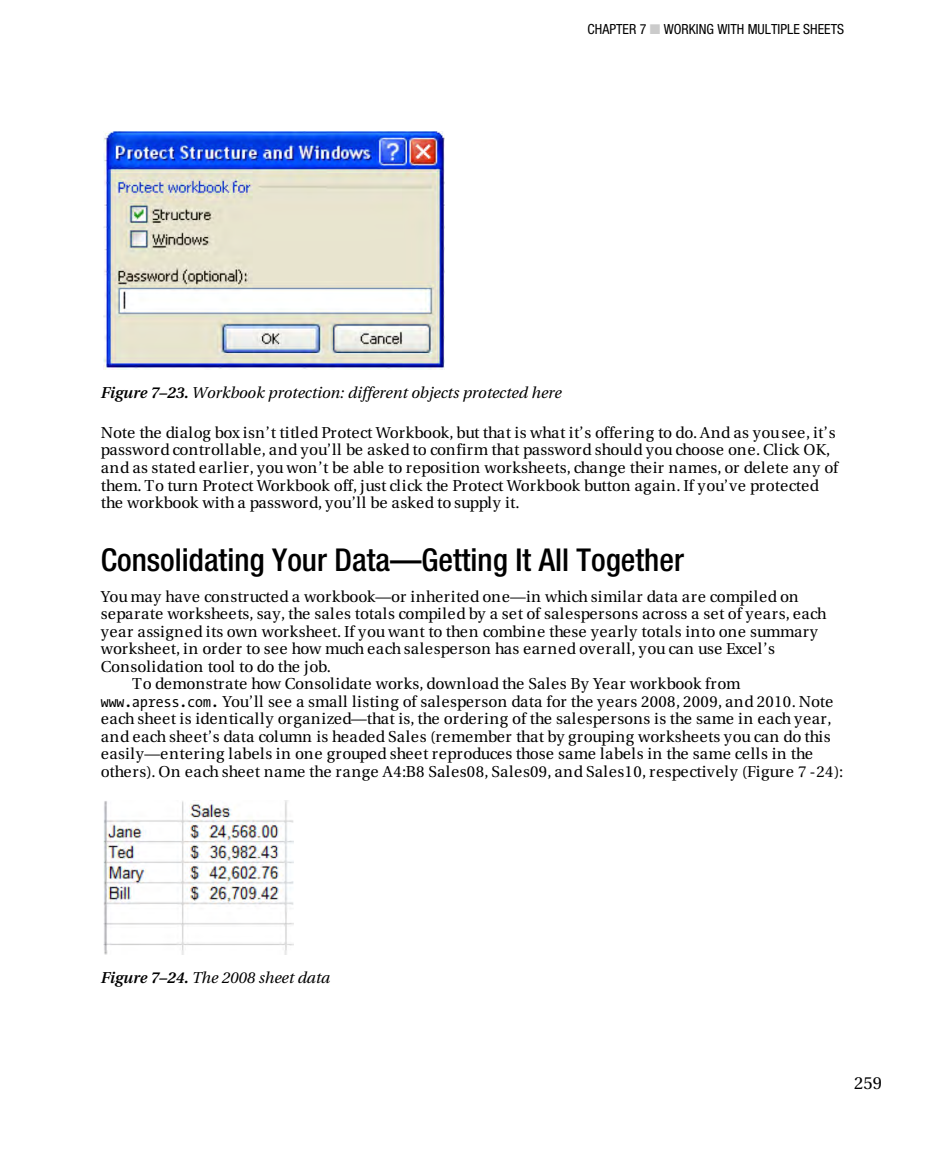
<style>
.page{position:relative;width:945px;height:1166px;background:#fff}
.page>*{position:absolute;margin:0;border:0;box-sizing:border-box;transform-origin:0 0}
.t1{font:500 condensed 31.5px "Helvetica Neue";color:#000}
.t2{font:17.5px "Utopia";color:#000}
.t3{font:15.75px/17.5px "Utopia";letter-spacing:.015em;color:#000}
.t4{font:15.75px "Utopia";letter-spacing:.035em;color:#000}
.t5{font:italic 15.75px "Utopia";color:#000}
.t6{font:15.75px "Utopia";letter-spacing:-.01em;color:#000}
.t7{font:condensed 14px "Helvetica Neue";color:#000}
.s1{color:#cbcbcb}
.s2{font-weight:600}
.s3{font-family:"The Sans Mono Condensed"}
</style>
<div class="page">
<img style="left:103px;top:131px;width:341px;height:238px">
<img style="left:103px;top:800px;width:191px;height:154px">
<p class="t7" style="left:588px;top:24px;width:258px">CHAPTER 7 <span class="s1">■</span> WORKING WITH MULTIPLE SHEETS</p>
<p class="t5" style="left:101px;top:386px;width:462px"><span class="s2">Figure 7–23.</span> Workbook protection: different objects protected here</p>
<p class="t3" style="left:101px;top:425px;width:739px">Note the dialog box isn’t titled Protect Workbook, but that is what it’s offering to do. And as you see, it’s password controllable, and you’ll be asked to confirm that password should you choose one. Click OK, and as stated earlier, you won’t be able to reposition worksheets, change their names, or delete any of them. To turn Protect Workbook off, just click the Protect Workbook button again. If you’ve protected the workbook with a password, you’ll be asked to supply it.</p>
<p class="t1" style="left:101px;top:540px;width:585px">Consolidating Your Data—Getting It All Together</p>
<p class="t3" style="left:101px;top:589px;width:699px">You may have constructed a workbook—or inherited one—in which similar data are compiled on</p>
<p class="t3" style="left:101px;top:606px;width:728px">separate worksheets, say, the sales totals compiled by a set of salespersons across a set of years, each</p>
<p class="t3" style="left:101px;top:624px;width:718px">year assigned its own worksheet. If you want to then combine these yearly totals into one summary</p>
<p class="t3" style="left:101px;top:641px;width:676px">worksheet, in order to see how much each salesperson has earned overall, you can use Excel’s</p>
<p class="t6" style="left:101px;top:660px;width:232px">Consolidation tool to do the job.</p>
<p class="t3" style="left:132px;top:676px;width:610px">To demonstrate how Consolidate works, download the Sales By Year workbook from</p>
<p class="t3" style="left:101px;top:694px;width:734px"><span class="s3">www.apress.com.</span> You’ll see a small listing of salesperson data for the years 2008, 2009, and 2010. Note</p>
<p class="t4" style="left:101px;top:712px;width:732px">each sheet is identically organized—that is, the ordering of the salespersons is the same in each year,</p>
<p class="t3" style="left:101px;top:729px;width:731px">and each sheet’s data column is headed Sales (remember that by grouping worksheets you can do this</p>
<p class="t4" style="left:101px;top:747px;width:714px">easily—entering labels in one grouped sheet reproduces those same labels in the same cells in the</p>
<p class="t4" style="left:101px;top:765px;width:744px">others). On each sheet name the range A4:B8 Sales08, Sales09, and Sales10, respectively (Figure 7 -24):</p>
<p class="t5" style="left:101px;top:971px;width:231px"><span class="s2">Figure 7–24.</span> The 2008 sheet data</p>
<p class="t2" style="left:854px;top:1076px;width:29px">259</p>
</div>
